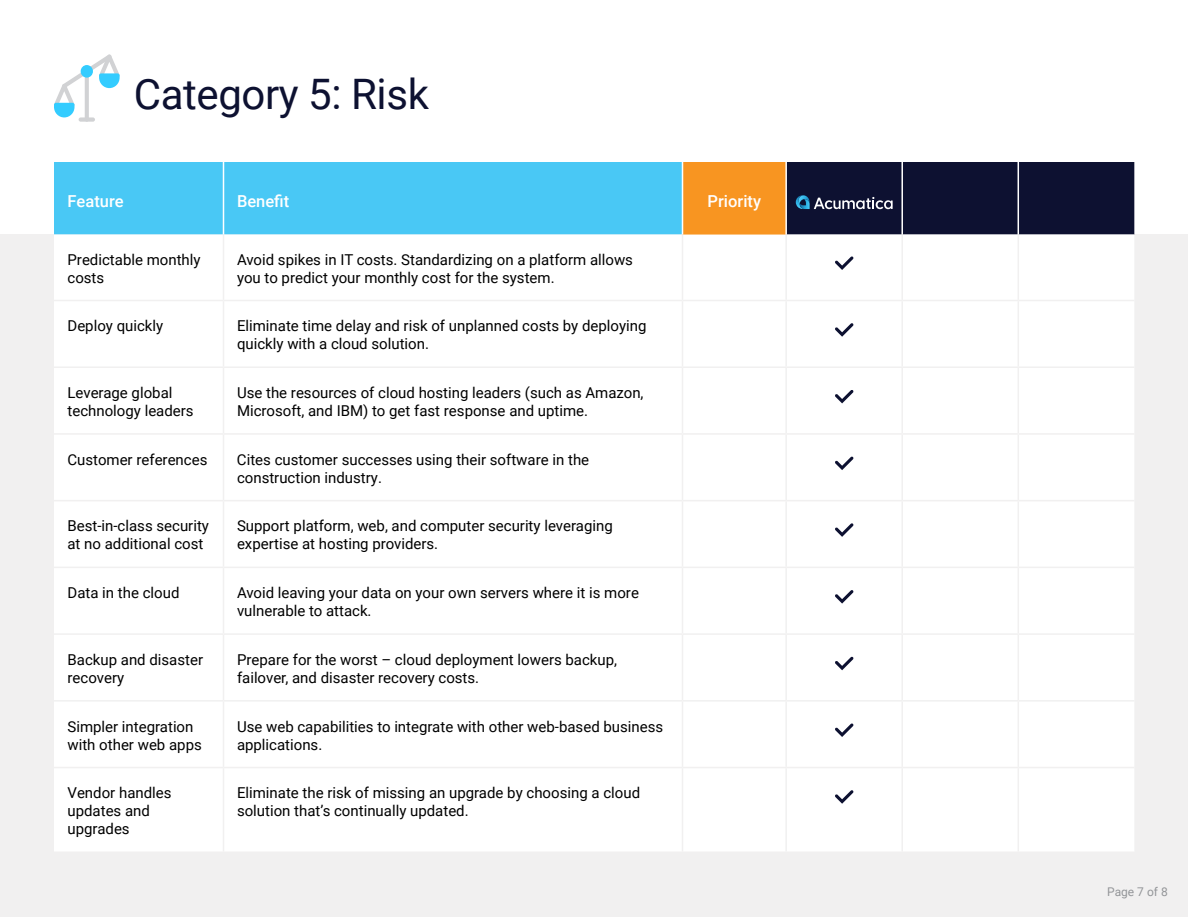
<style>
.page{position:relative;width:1188px;height:918px;background:#fff}
.page>*{position:absolute;margin:0;border:0;box-sizing:border-box;transform-origin:0 0}
.t1{font:42px "Roboto";letter-spacing:-.01em;color:#0d1131}
.t2{font:500 16.5px "Roboto";color:#fff}
.t3{font:15px/18px "Roboto";color:#000}
.t4{font:12px "Roboto";color:#939598}
</style>
<div class="page">
<div style="left:0;top:234px;width:1187px;height:683px;background:#f1f0f0"></div>
<div style="left:54px;top:162px;width:628px;height:73px;background:#49c8f5"></div>
<div style="left:682px;top:162px;width:104px;height:73px;background:#f89521"></div>
<div style="left:54px;top:235px;width:1080px;height:616px;background:#fff"></div>
<hr style="left:223px;top:162px;width:1px;height:73px;background:#fff">
<hr style="left:682px;top:162px;width:1px;height:73px;background:#fff">
<hr style="left:785px;top:162px;width:2px;height:73px;background:#fff">
<hr style="left:223px;top:235px;width:1px;height:65px;background:#f1f0f0">
<hr style="left:682px;top:235px;width:1px;height:65px;background:#f1f0f0">
<hr style="left:785px;top:235px;width:2px;height:65px;background:#f1f0f0">
<hr style="left:901px;top:235px;width:2px;height:65px;background:#f1f0f0">
<hr style="left:1018px;top:235px;width:1px;height:65px;background:#f1f0f0">
<hr style="left:54px;top:300px;width:170px;height:1px;background:#f1f0f0">
<hr style="left:224px;top:300px;width:458px;height:1px;background:#f1f0f0">
<hr style="left:223px;top:301px;width:1px;height:65px;background:#f1f0f0">
<hr style="left:682px;top:300px;width:104px;height:1px;background:#f1f0f0">
<hr style="left:682px;top:301px;width:1px;height:65px;background:#f1f0f0">
<hr style="left:786px;top:300px;width:116px;height:1px;background:#f1f0f0">
<hr style="left:785px;top:301px;width:2px;height:65px;background:#f1f0f0">
<hr style="left:902px;top:300px;width:116px;height:1px;background:#f1f0f0">
<hr style="left:901px;top:301px;width:2px;height:65px;background:#f1f0f0">
<hr style="left:1018px;top:300px;width:116px;height:1px;background:#f1f0f0">
<hr style="left:1018px;top:301px;width:1px;height:65px;background:#f1f0f0">
<hr style="left:54px;top:366px;width:170px;height:2px;background:#f1f0f0">
<hr style="left:224px;top:366px;width:458px;height:2px;background:#f1f0f0">
<hr style="left:223px;top:368px;width:1px;height:65px;background:#f1f0f0">
<hr style="left:682px;top:366px;width:104px;height:2px;background:#f1f0f0">
<hr style="left:682px;top:368px;width:1px;height:65px;background:#f1f0f0">
<hr style="left:786px;top:366px;width:116px;height:2px;background:#f1f0f0">
<hr style="left:785px;top:368px;width:2px;height:65px;background:#f1f0f0">
<hr style="left:902px;top:366px;width:116px;height:2px;background:#f1f0f0">
<hr style="left:901px;top:368px;width:2px;height:65px;background:#f1f0f0">
<hr style="left:1018px;top:366px;width:116px;height:2px;background:#f1f0f0">
<hr style="left:1018px;top:368px;width:1px;height:65px;background:#f1f0f0">
<hr style="left:54px;top:433px;width:170px;height:2px;background:#f1f0f0">
<hr style="left:224px;top:433px;width:458px;height:2px;background:#f1f0f0">
<hr style="left:223px;top:435px;width:1px;height:65px;background:#f1f0f0">
<hr style="left:682px;top:433px;width:104px;height:2px;background:#f1f0f0">
<hr style="left:682px;top:435px;width:1px;height:65px;background:#f1f0f0">
<hr style="left:786px;top:433px;width:116px;height:2px;background:#f1f0f0">
<hr style="left:785px;top:435px;width:2px;height:65px;background:#f1f0f0">
<hr style="left:902px;top:433px;width:116px;height:2px;background:#f1f0f0">
<hr style="left:901px;top:435px;width:2px;height:65px;background:#f1f0f0">
<hr style="left:1018px;top:433px;width:116px;height:2px;background:#f1f0f0">
<hr style="left:1018px;top:435px;width:1px;height:65px;background:#f1f0f0">
<hr style="left:54px;top:500px;width:170px;height:1px;background:#f1f0f0">
<hr style="left:224px;top:500px;width:458px;height:1px;background:#f1f0f0">
<hr style="left:223px;top:501px;width:1px;height:66px;background:#f1f0f0">
<hr style="left:682px;top:500px;width:104px;height:1px;background:#f1f0f0">
<hr style="left:682px;top:501px;width:1px;height:66px;background:#f1f0f0">
<hr style="left:786px;top:500px;width:116px;height:1px;background:#f1f0f0">
<hr style="left:785px;top:501px;width:2px;height:66px;background:#f1f0f0">
<hr style="left:902px;top:500px;width:116px;height:1px;background:#f1f0f0">
<hr style="left:901px;top:501px;width:2px;height:66px;background:#f1f0f0">
<hr style="left:1018px;top:500px;width:116px;height:1px;background:#f1f0f0">
<hr style="left:1018px;top:501px;width:1px;height:66px;background:#f1f0f0">
<hr style="left:54px;top:567px;width:170px;height:1px;background:#f1f0f0">
<hr style="left:224px;top:567px;width:458px;height:1px;background:#f1f0f0">
<hr style="left:223px;top:568px;width:1px;height:65px;background:#f1f0f0">
<hr style="left:682px;top:567px;width:104px;height:1px;background:#f1f0f0">
<hr style="left:682px;top:568px;width:1px;height:65px;background:#f1f0f0">
<hr style="left:786px;top:567px;width:116px;height:1px;background:#f1f0f0">
<hr style="left:785px;top:568px;width:2px;height:65px;background:#f1f0f0">
<hr style="left:902px;top:567px;width:116px;height:1px;background:#f1f0f0">
<hr style="left:901px;top:568px;width:2px;height:65px;background:#f1f0f0">
<hr style="left:1018px;top:567px;width:116px;height:1px;background:#f1f0f0">
<hr style="left:1018px;top:568px;width:1px;height:65px;background:#f1f0f0">
<hr style="left:54px;top:633px;width:170px;height:2px;background:#f1f0f0">
<hr style="left:224px;top:633px;width:458px;height:2px;background:#f1f0f0">
<hr style="left:223px;top:635px;width:1px;height:65px;background:#f1f0f0">
<hr style="left:682px;top:633px;width:104px;height:2px;background:#f1f0f0">
<hr style="left:682px;top:635px;width:1px;height:65px;background:#f1f0f0">
<hr style="left:786px;top:633px;width:116px;height:2px;background:#f1f0f0">
<hr style="left:785px;top:635px;width:2px;height:65px;background:#f1f0f0">
<hr style="left:902px;top:633px;width:116px;height:2px;background:#f1f0f0">
<hr style="left:901px;top:635px;width:2px;height:65px;background:#f1f0f0">
<hr style="left:1018px;top:633px;width:116px;height:2px;background:#f1f0f0">
<hr style="left:1018px;top:635px;width:1px;height:65px;background:#f1f0f0">
<hr style="left:54px;top:700px;width:170px;height:2px;background:#f1f0f0">
<hr style="left:224px;top:700px;width:458px;height:2px;background:#f1f0f0">
<hr style="left:223px;top:702px;width:1px;height:65px;background:#f1f0f0">
<hr style="left:682px;top:700px;width:104px;height:2px;background:#f1f0f0">
<hr style="left:682px;top:702px;width:1px;height:65px;background:#f1f0f0">
<hr style="left:786px;top:700px;width:116px;height:2px;background:#f1f0f0">
<hr style="left:785px;top:702px;width:2px;height:65px;background:#f1f0f0">
<hr style="left:902px;top:700px;width:116px;height:2px;background:#f1f0f0">
<hr style="left:901px;top:702px;width:2px;height:65px;background:#f1f0f0">
<hr style="left:1018px;top:700px;width:116px;height:2px;background:#f1f0f0">
<hr style="left:1018px;top:702px;width:1px;height:65px;background:#f1f0f0">
<hr style="left:54px;top:767px;width:170px;height:1px;background:#f1f0f0">
<hr style="left:224px;top:767px;width:458px;height:1px;background:#f1f0f0">
<hr style="left:223px;top:768px;width:1px;height:84px;background:#f1f0f0">
<hr style="left:682px;top:767px;width:104px;height:1px;background:#f1f0f0">
<hr style="left:682px;top:768px;width:1px;height:84px;background:#f1f0f0">
<hr style="left:786px;top:767px;width:116px;height:1px;background:#f1f0f0">
<hr style="left:785px;top:768px;width:2px;height:84px;background:#f1f0f0">
<hr style="left:902px;top:767px;width:116px;height:1px;background:#f1f0f0">
<hr style="left:901px;top:768px;width:2px;height:84px;background:#f1f0f0">
<hr style="left:1018px;top:767px;width:116px;height:1px;background:#f1f0f0">
<hr style="left:1018px;top:768px;width:1px;height:84px;background:#f1f0f0">
<div style="left:786px;top:162px;width:348px;height:73px;background:#0d1131"></div>
<svg style="left:835px;top:256px;width:19px;height:14px"></svg>
<svg style="left:835px;top:323px;width:19px;height:14px"></svg>
<svg style="left:835px;top:390px;width:19px;height:13px"></svg>
<svg style="left:835px;top:456px;width:19px;height:14px"></svg>
<svg style="left:835px;top:523px;width:19px;height:14px"></svg>
<svg style="left:835px;top:590px;width:19px;height:14px"></svg>
<svg style="left:835px;top:657px;width:19px;height:13px"></svg>
<svg style="left:835px;top:723px;width:19px;height:14px"></svg>
<svg style="left:835px;top:790px;width:19px;height:14px"></svg>
<div style="left:79px;top:117px;width:16px;height:5px;background:#d1d2d4;border-radius:2px"></div>
<svg style="left:54px;top:54px;width:66px;height:63px"></svg>
<div style="left:81px;top:65px;width:12px;height:13px;background:#3cf;border-radius:50%"></div>
<h1 class="t1" style="left:134px;top:65px;width:297px">Category 5: Risk</h1>
<p class="t2" style="left:68px;top:189px;width:58px">Feature</p>
<p class="t2" style="left:237px;top:189px;width:54px">Benefit</p>
<p class="t2" style="left:708px;top:189px;width:55px">Priority</p>
<p class="t3" style="left:68px;top:250px;width:135px">Predictable monthly costs</p>
<p class="t3" style="left:237px;top:250px;width:398px">Avoid spikes in IT costs. Standardizing on a platform allows you to predict your monthly cost for the system.</p>
<p class="t3" style="left:68px;top:316px;width:97px">Deploy quickly</p>
<p class="t3" style="left:237px;top:316px;width:411px">Eliminate time delay and risk of unplanned costs by deploying quickly with a cloud solution.</p>
<p class="t3" style="left:68px;top:383px;width:128px">Leverage global technology leaders</p>
<p class="t3" style="left:237px;top:383px;width:408px">Use the resources of cloud hosting leaders (such as Amazon,<br>Microsoft, and IBM) to get fast response and uptime.</p>
<p class="t3" style="left:68px;top:450px;width:141px">Customer references</p>
<p class="t3" style="left:237px;top:450px;width:354px">Cites customer successes using their software in the construction industry.</p>
<p class="t3" style="left:68px;top:516px;width:143px">Best-in-class security at no additional cost</p>
<p class="t3" style="left:237px;top:516px;width:377px">Support platform, web, and computer security leveraging expertise at hosting providers.</p>
<p class="t3" style="left:68px;top:583px;width:114px">Data in the cloud</p>
<p class="t3" style="left:237px;top:583px;width:403px">Avoid leaving your data on your own servers where it is more vulnerable to attack.</p>
<p class="t3" style="left:68px;top:650px;width:137px">Backup and disaster recovery</p>
<p class="t3" style="left:237px;top:650px;width:382px">Prepare for the worst – cloud deployment lowers backup, failover, and disaster recovery costs.</p>
<p class="t3" style="left:68px;top:717px;width:136px">Simpler integration with other web apps</p>
<p class="t3" style="left:237px;top:717px;width:428px">Use web capabilities to integrate with other web-based business applications.</p>
<p class="t3" style="left:68px;top:783px;width:106px">Vendor handles updates and upgrades</p>
<p class="t3" style="left:237px;top:783px;width:405px">Eliminate the risk of missing an upgrade by choosing a cloud solution that’s continually updated.</p>
<p class="t4" style="left:1107px;top:883px;width:62px">Page 7 of 8</p>
</div>
